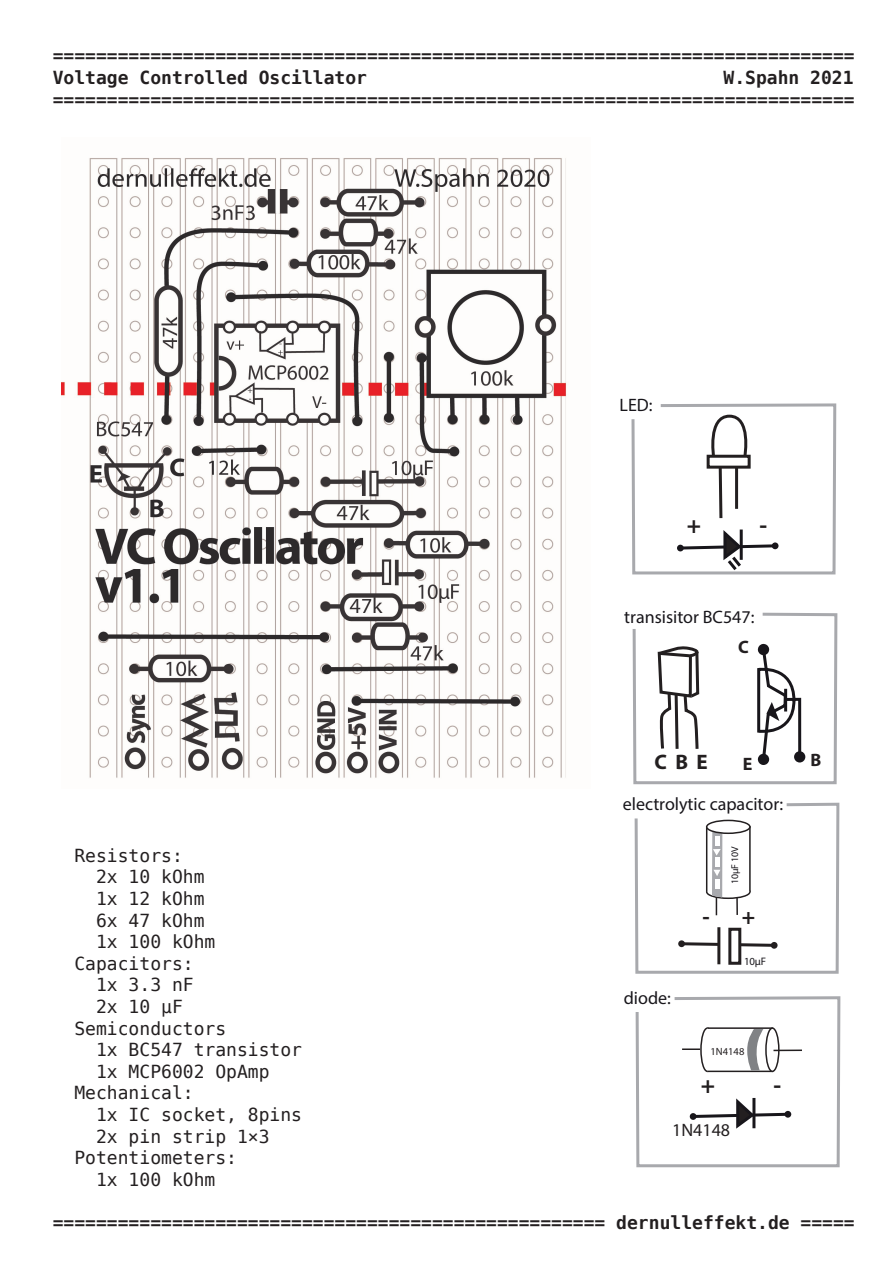
<style>
.page{position:relative;width:893px;height:1263px;background:#fff}
.page>*{position:absolute;margin:0;border:0;box-sizing:border-box;transform-origin:0 0}
.t1{font:700 24px "Myriad Pro";color:#231f20}
.t2{font:700 22.5px "Myriad Pro";color:#231f20}
.t3{font:700 21px "Myriad Pro";color:#231f20}
.t4{font:700 18px/21.6px "DejaVu Sans Mono";color:#231f20}
.t5{font:18px "DejaVu Sans Mono";color:#231f20}
.t6{font:18px "Myriad Pro";color:#18161b}
.t7{font:18px "Myriad Pro";color:#231f20}
.t8{font:700 18px "Myriad Pro";color:#231f20}
.t9{font:10.95px "Myriad Pro";color:#18161b}
.t10{font:10.5px "Myriad Pro";color:#231f20}
.t11{font:9.9px "Myriad Pro";letter-spacing:-.02em;color:#18161b}
</style>
<div class="page">
<svg style="left:632px;top:612px;width:208px;height:362px"></svg>
<svg style="left:635px;top:996px;width:206px;height:172px"></svg>
<svg style="left:632px;top:403px;width:205px;height:172px"></svg>
<img style="left:61px;top:158px;width:505px;height:620px">
<svg style="left:220px;top:287px;width:463px;height:242px"></svg>
<p class="t4" style="left:53px;top:46px;width:803px">==========================================================================<br>Voltage Controlled Oscillator</p>
<p class="t4" style="left:53px;top:67px;width:803px;text-align:right">W.Spahn 2021 ==========================================================================</p>
<p class="t6" style="left:620px;top:394px;width:35px">LED:</p>
<h1 class="t1" style="left:687px;top:509px;width:16px">+</h1>
<h1 class="t1" style="left:759px;top:509px;width:9px">-</h1>
<p class="t6" style="left:624px;top:605px;width:132px">transisitor BC547:</p>
<p class="t8" style="left:738px;top:636px;width:12px">C</p>
<p class="t3" style="left:654px;top:748px;width:55px">C B E</p>
<p class="t8" style="left:743px;top:753px;width:11px">E</p>
<p class="t8" style="left:810px;top:748px;width:12px">B</p>
<p class="t6" style="left:623px;top:793px;width:162px">electrolytic capacitor:</p>
<p class="t11" style="left:729px;top:884px;width:38px;rotate:-90deg">10µF 10V</p>
<p class="t5" style="left:74px;top:843px;width:110px">Resistors:</p>
<p class="t5" style="left:96px;top:864px;width:110px">2x 10 kOhm</p>
<p class="t5" style="left:96px;top:886px;width:110px">1x 12 kOhm</p>
<p class="t5" style="left:96px;top:908px;width:110px">6x 47 kOhm</p>
<p class="t5" style="left:96px;top:929px;width:121px">1x 100 kOhm</p>
<p class="t5" style="left:74px;top:951px;width:121px">Capacitors:</p>
<p class="t5" style="left:96px;top:972px;width:99px">1x 3.3 nF</p>
<p class="t5" style="left:96px;top:994px;width:88px">2x 10 µF</p>
<p class="t5" style="left:74px;top:1016px;width:153px">Semiconductors</p>
<p class="t5" style="left:96px;top:1037px;width:207px">1x BC547 transistor</p>
<p class="t5" style="left:96px;top:1059px;width:175px">1x MCP6002 OpAmp</p>
<p class="t5" style="left:74px;top:1080px;width:121px">Mechanical:</p>
<p class="t5" style="left:96px;top:1102px;width:207px">1x IC socket, 8pins</p>
<p class="t5" style="left:96px;top:1124px;width:175px">2x pin strip 1×3</p>
<p class="t5" style="left:74px;top:1145px;width:164px">Potentiometers:</p>
<p class="t5" style="left:96px;top:1167px;width:121px">1x 100 kOhm</p>
<p class="t4" style="left:53px;top:1212px;width:803px">=================================================== dernulleffekt.de =====</p>
<p class="t2" style="left:703px;top:902px;width:54px">- +</p>
<p class="t9" style="left:744px;top:954px;width:23px">10µF</p>
<p class="t6" style="left:624px;top:986px;width:49px">diode:</p>
<p class="t10" style="left:710px;top:1045px;width:35px">1N4148</p>
<h1 class="t1" style="left:701px;top:1069px;width:16px">+</h1>
<h1 class="t1" style="left:773px;top:1069px;width:9px">-</h1>
<p class="t7" style="left:672px;top:1119px;width:60px">1N4148</p>
</div>
